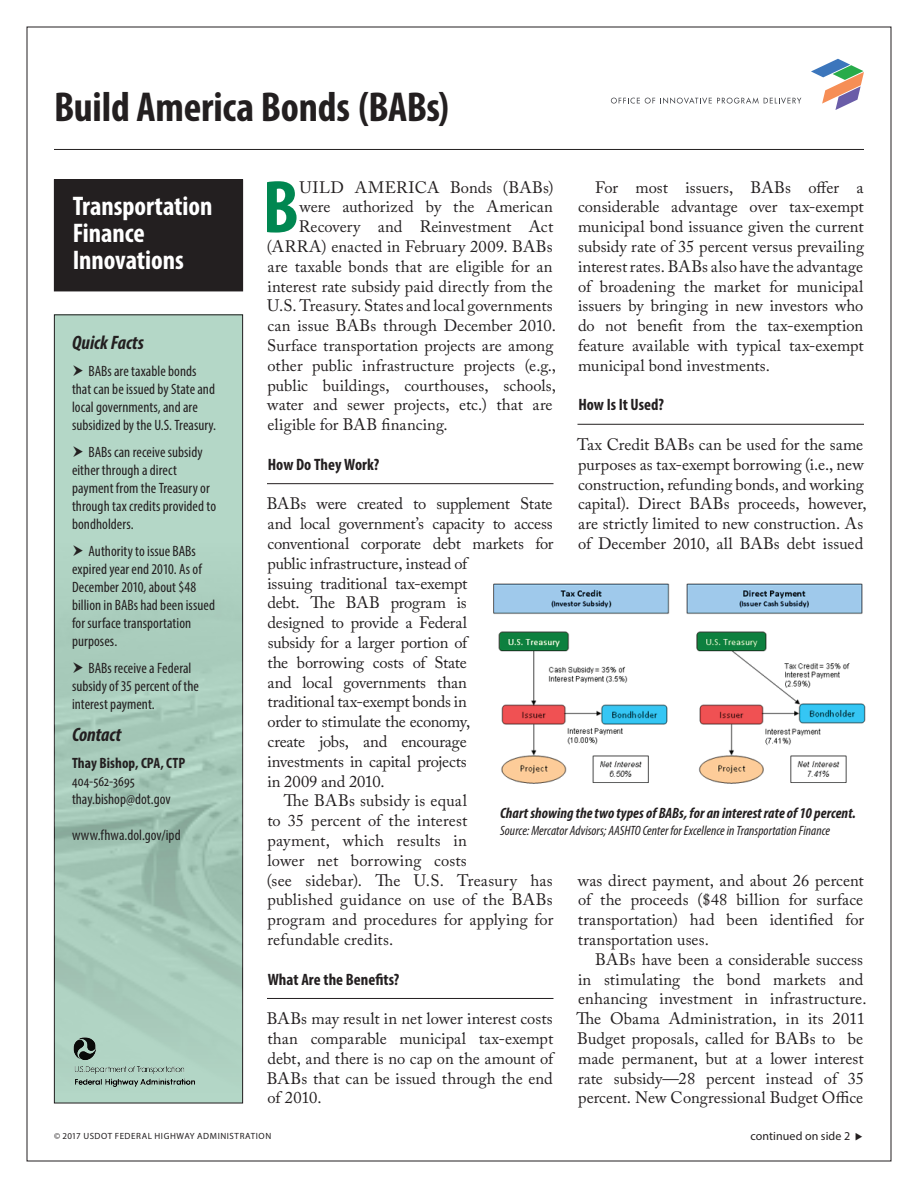
<style>
.page{position:relative;width:918px;height:1188px;background:#fff}
.page>*{position:absolute;margin:0;border:0;box-sizing:border-box;transform-origin:0 0}
.t1{font:700 condensed 75.3px "Myriad Pro";color:#008751}
.t2{font:700 condensed 42px "Myriad Pro";letter-spacing:-.005em;color:#231f20}
.t3{font:700 condensed 27px/27px "Myriad Pro";color:#fff}
.t4{font:italic 700 condensed 19.5px "Myriad Pro";color:#231f20}
.t5{font:16.5px/19.8px "Adobe Caslon Pro";color:#231f20;text-align:justify}
.t6{font:16.5px "Adobe Caslon Pro";letter-spacing:-.02em;color:#231f20}
.t7{font:700 condensed 16.5px "Myriad Pro";color:#231f20}
.t8{font:condensed 15px/18px "Myriad Pro";letter-spacing:.005em;color:#231f20}
.t9{font:italic 700 condensed 15px "Myriad Pro";letter-spacing:.005em;color:#231f20}
.t10{font:700 condensed 15px "Myriad Pro";letter-spacing:.005em;color:#231f20}
.t11{font:italic condensed 13.5px "Myriad Pro";letter-spacing:.005em;color:#231f20}
.t12{font:12px "Myriad Pro";letter-spacing:.01em;color:#231f20}
.t13{font:9px "Myriad Pro";letter-spacing:.06em;color:#231f20}
</style>
<div class="page">
<div style="left:54px;top:315px;width:189px;height:788px;background:#b4d7c7"></div>
<div style="left:54px;top:180px;width:189px;height:111px;background:#231f20"></div>
<div style="left:54px;top:179px;width:189px;height:112px;border:1px solid #231f20"></div>
<hr style="left:54px;top:149px;width:810px;height:1px;background:#231f20">
<img style="left:54px;top:536px;width:189px;height:567px">
<hr style="left:267px;top:483px;width:287px;height:1px;background:#231f20">
<hr style="left:267px;top:998px;width:287px;height:1px;background:#231f20">
<hr style="left:578px;top:424px;width:286px;height:1px;background:#231f20">
<img style="left:493px;top:583px;width:373px;height:201px">
<svg style="left:811px;top:59px;width:53px;height:51px"></svg>
<svg style="left:611px;top:97px;width:190px;height:7px"></svg>
<svg style="left:73px;top:545px;width:10px;height:11px"></svg>
<svg style="left:73px;top:662px;width:10px;height:11px"></svg>
<h2 class="t2" style="left:54px;top:81px;width:397px">Build America Bonds (BABs)</h2>
<h3 class="t3" style="left:73px;top:192px;width:141px">Transportation<br>Finance<br>Innovations</h3>
<p class="t4" style="left:72px;top:330px;width:74px">Quick Facts</p>
<p class="t8" style="left:72px;top:361px;width:146px;text-indent:16px">BABs are taxable bonds that can be issued by State and local governments, and are subsidized by the U.S. Treasury.</p>
<p class="t8" style="left:72px;top:442px;width:146px;text-indent:16px">BABs can receive subsidy either through a direct payment from the Treasury or through tax credits provided to bondholders.</p>
<p class="t8" style="left:72px;top:541px;width:144px;text-indent:16px">Authority to issue BABs expired year end 2010. As of<br>December 2010, about $48 billion in BABs had been issued for surface transportation purposes.</p>
<p class="t8" style="left:72px;top:658px;width:129px;text-indent:16px">BABs receive a Federal subsidy of 35 percent of the interest payment.</p>
<p class="t4" style="left:72px;top:722px;width:51px">Contact</p>
<p class="t10" style="left:72px;top:754px;width:115px">Thay Bishop, CPA, CTP</p>
<p class="t8" style="left:72px;top:772px;width:100px">404-562-3695 thay.bishop@dot.gov</p>
<p class="t8" style="left:72px;top:826px;width:110px">www.fhwa.dol.gov/ipd</p>
<h1 class="t1" style="left:263px;top:160px;width:38px">B</h1>
<p class="t5" style="left:299px;top:177px;width:256px">UILD AMERICA Bonds (BABs)</p>
<p class="t5" style="left:578px;top:177px;width:287px;text-indent:17px">For most issuers, BABs offer a considerable advantage over tax-exempt municipal bond issuance given the current subsidy rate of 35 percent versus prevailing interest rates. BABs also have the advantage of broadening the market for municipal issuers by bringing in new investors who do not benefit from the tax-exemption feature available with typical tax-exempt municipal bond investments.</p>
<p class="t7" style="left:578px;top:395px;width:87px">How Is It Used?</p>
<p class="t5" style="left:577px;top:434px;width:291px;text-align:left">Tax Credit BABs can be used for the same purposes as tax-exempt borrowing (i.e., new construction, refunding bonds, and working capital). Direct BABs proceeds, however, are strictly limited to new construction. As of December 2010, all BABs debt issued</p>
<p class="t5" style="left:299px;top:197px;width:255px">were authorized by the American</p>
<p class="t5" style="left:299px;top:217px;width:256px">Recovery and Reinvestment Act</p>
<p class="t5" style="left:267px;top:236px;width:287px">(ARRA) enacted in February 2009. BABs</p>
<p class="t5" style="left:268px;top:256px;width:287px">are taxable bonds that are eligible for an</p>
<p class="t5" style="left:268px;top:276px;width:287px">interest rate subsidy paid directly from the</p>
<p class="t5" style="left:267px;top:296px;width:287px">U.S. Treasury. States and local governments</p>
<p class="t5" style="left:268px;top:316px;width:290px">can issue BABs through December 2010.</p>
<p class="t5" style="left:267px;top:335px;width:288px">Surface transportation projects are among</p>
<p class="t5" style="left:268px;top:355px;width:290px">other public infrastructure projects (e.g.,</p>
<p class="t5" style="left:267px;top:375px;width:290px">public buildings, courthouses, schools,</p>
<p class="t5" style="left:267px;top:395px;width:287px">water and sewer projects, etc.) that are</p>
<p class="t5" style="left:268px;top:415px;width:182px">eligible for BAB financing.</p>
<p class="t7" style="left:268px;top:454px;width:113px">How Do They Work?</p>
<p class="t6" style="left:267px;top:494px;width:287px">BABs were created to supplement State</p>
<p class="t5" style="left:268px;top:514px;width:287px">and local government’s capacity to access</p>
<p class="t5" style="left:268px;top:533px;width:287px">conventional corporate debt markets for</p>
<p class="t5" style="left:267px;top:553px;width:201px">public infrastructure, instead of</p>
<p class="t5" style="left:268px;top:573px;width:201px">issuing traditional tax-exempt</p>
<p class="t5" style="left:268px;top:593px;width:201px">debt. The BAB program is</p>
<p class="t6" style="left:268px;top:613px;width:201px">designed to provide a Federal</p>
<p class="t5" style="left:268px;top:632px;width:201px">subsidy for a larger portion of</p>
<p class="t5" style="left:267px;top:652px;width:201px">the borrowing costs of State</p>
<p class="t5" style="left:268px;top:672px;width:201px">and local governments than</p>
<p class="t5" style="left:267px;top:692px;width:201px">traditional tax-exempt bonds in</p>
<p class="t6" style="left:268px;top:712px;width:204px">order to stimulate the economy,</p>
<p class="t5" style="left:268px;top:731px;width:201px">create jobs, and encourage</p>
<p class="t5" style="left:268px;top:751px;width:201px">investments in capital projects</p>
<p class="t5" style="left:268px;top:771px;width:119px">in 2009 and 2010.</p>
<p class="t5" style="left:284px;top:791px;width:185px">The BABs subsidy is equal</p>
<p class="t5" style="left:267px;top:811px;width:202px">to 35 percent of the interest</p>
<p class="t5" style="left:268px;top:830px;width:201px">payment, which results in</p>
<p class="t5" style="left:268px;top:850px;width:201px">lower net borrowing costs</p>
<p class="t5" style="left:267px;top:870px;width:287px">(see sidebar). The U.S. Treasury has</p>
<p class="t5" style="left:268px;top:890px;width:287px">published guidance on use of the BABs</p>
<p class="t5" style="left:268px;top:910px;width:288px">program and procedures for applying for</p>
<p class="t5" style="left:268px;top:929px;width:127px">refundable credits.</p>
<p class="t7" style="left:268px;top:969px;width:133px">What Are the Benefits?</p>
<p class="t5" style="left:267px;top:1009px;width:288px">BABs may result in net lower interest costs than comparable municipal tax-exempt debt, and there is no cap on the amount of BABs that can be issued through the end of 2010.</p>
<p class="t9" style="left:500px;top:804px;width:357px">Chart showing the two types of BABs, for an interest rate of 10 percent.</p>
<p class="t11" style="left:500px;top:822px;width:331px">Source: Mercator Advisors; AASHTO Center for Excellence in Transportation Finance</p>
<p class="t5" style="left:578px;top:870px;width:288px">was direct payment, and about 26 percent of the proceeds ($48 billion for surface transportation) had been identified for transportation uses.</p>
<p class="t5" style="left:576px;top:949px;width:292px;text-align:left;text-indent:19px">BABs have been a considerable success in stimulating the bond markets and enhancing investment in infrastructure.<br>The Obama Administration, in its 2011<br>Budget proposals, called for BABs to be made permanent, but at a lower interest rate subsidy—28 percent instead of 35 percent. New Congressional Budget Office</p>
<p class="t13" style="left:54px;top:1131px;width:219px">© 2017 USDOT FEDERAL HIGHWAY ADMINISTRATION</p>
<p class="t12" style="left:750px;top:1129px;width:101px">continued on side 2</p>
</div>
